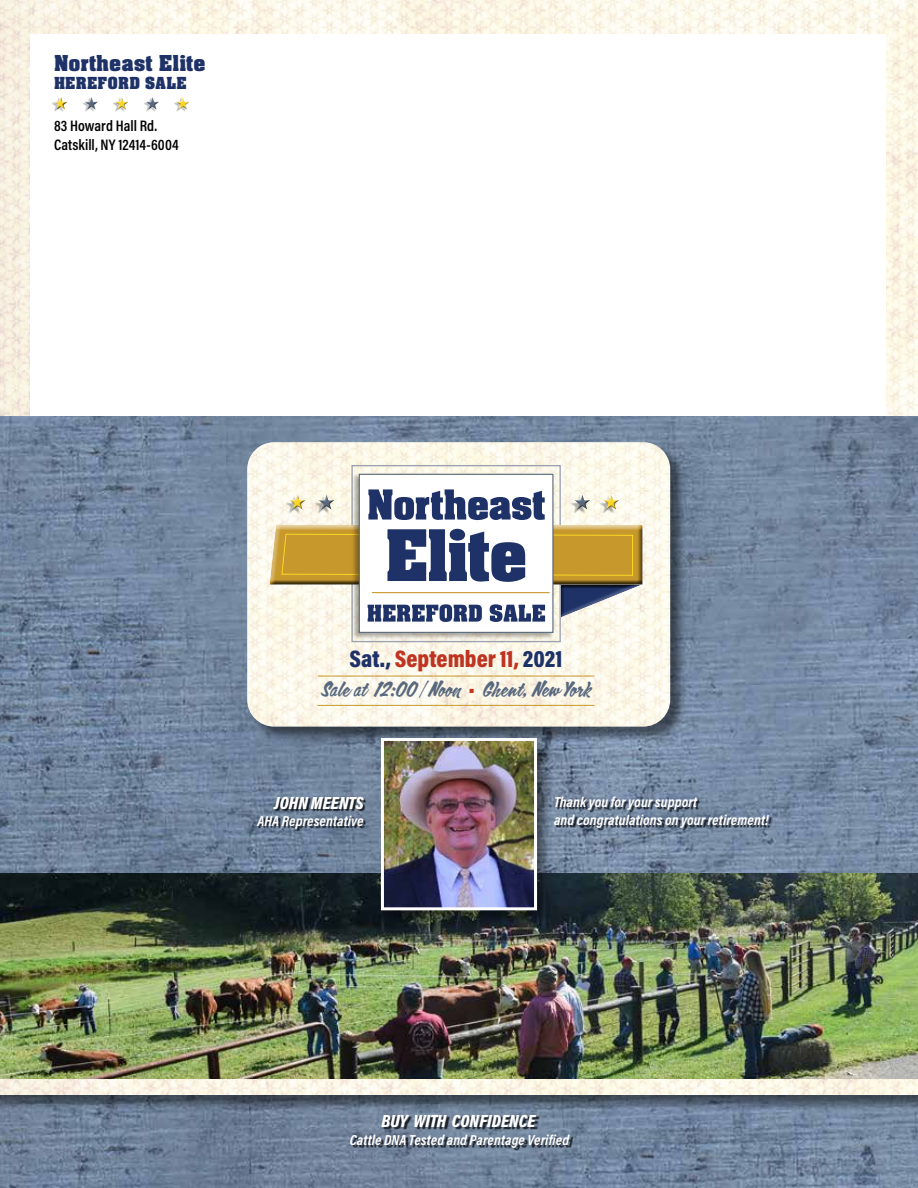
<style>
.page{position:relative;width:918px;height:1188px;background:#fff}
.page>*{position:absolute;margin:0;border:0;box-sizing:border-box;transform-origin:0 0}
.t1{font:900 24.15px "Acumin Pro Cond";color:#bf3421}
.t2{font:700 24px "Neue Aachen Pro";color:#1e3268}
.t3{font:19.5px "Calgary Script OT";letter-spacing:.03em;color:#58687e}
.t4{font:700 18.15px "Neue Aachen Pro";letter-spacing:.01em;color:#1e3268}
.t5{font:italic 900 17.7px "Acumin Pro Cond";letter-spacing:.005em;color:#fff}
.t6{font:600 15.45px/18.5px "Acumin Pro Cond";letter-spacing:.005em;color:#000}
.t7{font:italic 700 14.7px/17.9px "Acumin Pro Cond";letter-spacing:.01em;color:#fff}
.s1{color:#1e3268}
.s2{font-family:"Acumin Pro Cond";font-weight:900;color:#bf3421}
</style>
<div class="page">
<img style="left:0;top:416px;width:918px;height:772px">
<img style="left:0;top:874px;width:918px;height:205px">
<img style="left:0;top:0;width:918px;height:416px">
<div style="left:31px;top:34px;width:855px;height:382px;background:#fff"></div>
<div style="left:0;top:1080px;width:918px;height:32px;background:#000;opacity:.5"></div>
<img style="left:0;top:1079px;width:918px;height:16px">
<div style="left:248px;top:443px;width:440px;height:301px;background:#000;opacity:.5"></div>
<img style="left:247px;top:442px;width:423px;height:285px">
<svg style="left:270px;top:464px;width:372px;height:179px"></svg>
<hr style="left:318px;top:705px;width:276px;height:1px;background:#c7982c">
<hr style="left:318px;top:676px;width:276px;height:1px;background:#c7982c">
<div style="left:352px;top:1116px;width:221px;height:34px;background:#000;opacity:.75"></div>
<div style="left:378px;top:735px;width:175px;height:191px;background:#000;opacity:.45"></div>
<img style="left:385px;top:742px;width:148px;height:164px">
<div style="left:381px;top:738px;width:156px;height:172px;border:3px solid #fff"></div>
<div style="left:258px;top:798px;width:108px;height:33px;background:#000;opacity:.75"></div>
<div style="left:556px;top:798px;width:216px;height:33px;background:#000;opacity:.75"></div>
<svg style="left:54px;top:97px;width:13px;height:13px"></svg>
<svg style="left:84px;top:98px;width:14px;height:12px"></svg>
<svg style="left:115px;top:98px;width:13px;height:12px"></svg>
<svg style="left:145px;top:98px;width:14px;height:12px"></svg>
<svg style="left:176px;top:98px;width:13px;height:12px"></svg>
<h2 class="t2" style="left:54px;top:50px;width:153px">Northeast Elite</h2>
<p class="t4" style="left:54px;top:73px;width:134px">HEREFORD SALE</p>
<p class="t6" style="left:54px;top:116px;width:126px">83 Howard Hall Rd.<br>Catskill, NY 12414-6004</p>
<h1 class="t1" style="left:349px;top:643px;width:215px"><span class="s1">Sat.,</span> September 11, <span class="s1">2021</span></h1>
<h3 class="t3" style="left:321px;top:677px;width:271px">Sale at 12:00 / Noon <span class="s2">•</span> Ghent, New York</h3>
<p class="t5" style="left:274px;top:791px;width:91px">JOHN MEENTS</p>
<p class="t7" style="left:257px;top:811px;width:108px">AHA Representative</p>
<p class="t7" style="left:554px;top:792px;width:216px">Thank you for your support<br>and congratulations on your retirement!</p>
<p class="t5" style="left:381px;top:1109px;width:156px">BUY WITH CONFIDENCE</p>
<p class="t7" style="left:350px;top:1131px;width:221px">Cattle DNA Tested and Parentage Verified</p>
</div>
